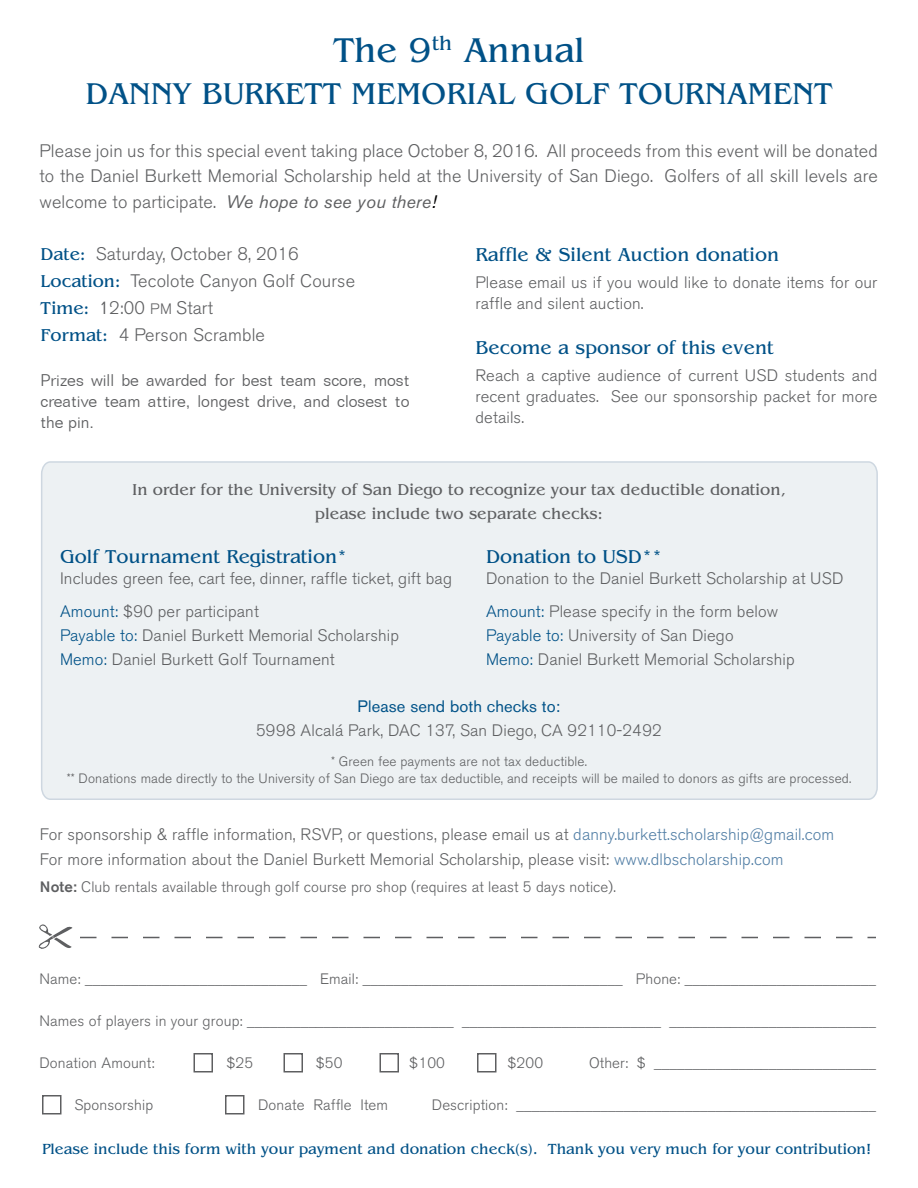
<style>
.page{position:relative;width:918px;height:1188px;background:#fff}
.page>*{position:absolute;margin:0;border:0;box-sizing:border-box;transform-origin:0 0}
.t1{font:36px "Benguiat";color:#005187}
.t2{font:31.5px "Benguiat";color:#005187}
.t3{font:19.5px "Benguiat";color:#005187}
.t4{font:300 18px/27px "Akzidenz Grotesk BE";letter-spacing:.01em;color:#5e5f61;text-align:justify}
.t5{font:300 16.5px/21px "Akzidenz Grotesk BE";letter-spacing:.01em;color:#5e5f61}
.t6{font:16.5px/24px "Benguiat";color:#5e5f61;text-align:center}
.t7{font:300 16.5px/21px "Folio BT";color:#5e5f61;text-align:justify}
.t8{font:16.5px "Akzidenz Grotesk BE";letter-spacing:.01em;color:#005288}
.t9{font:15.3px "Benguiat";color:#005187}
.t10{font:300 15px "Akzidenz Grotesk BE";letter-spacing:.01em;color:#5e5f61}
.t11{font:300 13.5px/16.5px "Akzidenz Grotesk BE";letter-spacing:.01em;color:#5e5f61;text-align:center}
.s1{font-weight:400;font-style:italic}
.s2{font-weight:400;font-style:italic;color:#000}
.s3{font-family:"Benguiat";font-weight:400;color:#005187}
.s4{font-family:"Folio BT"}
.s5{font-size:15px}
.s6{color:#005187}
.s7{color:#527fa6}
.s8{font-weight:500}
</style>
<div class="page">
<div style="left:41px;top:461px;width:837px;height:339px;background:#edf1f3"></div>
<svg style="left:38px;top:924px;width:35px;height:25px"></svg>
<svg style="left:80px;top:937px;width:796px;height:1px"></svg>
<div style="left:194px;top:1053px;width:19px;height:19px;border:2px solid #5e5f61"></div>
<div style="left:42px;top:1095px;width:20px;height:19px;border:2px solid #5e5f61"></div>
<div style="left:225px;top:1095px;width:19px;height:19px;border:2px solid #5e5f61"></div>
<div style="left:284px;top:1053px;width:19px;height:19px;border:2px solid #5e5f61"></div>
<div style="left:380px;top:1053px;width:19px;height:19px;border:2px solid #5e5f61"></div>
<div style="left:477px;top:1053px;width:19px;height:19px;border:2px solid #5e5f61"></div>
<h1 class="t1" style="left:333px;top:31px;width:253px">The 9<sup>th</sup> Annual</h1>
<h2 class="t2" style="left:85px;top:77px;width:749px">DANNY BURKETT MEMORIAL GOLF TOURNAMENT</h2>
<p class="t4" style="left:40px;top:138px;width:840px;line-height:25.5px">Please join us for this special event taking place October 8, 2016. All proceeds from this event will be donated to the Daniel Burkett Memorial Scholarship held at the University of San Diego. Golfers of all skill levels are welcome to participate. <span class="s1">We hope to see you there</span><span class="s2">!</span></p>
<p class="t4" style="left:40px;top:241px;width:316px;text-align:left"><span class="s3">Date:</span> Saturday, October 8, 2016<br><span class="s3">Location:</span> Tecolote Canyon Golf Course<br><span class="s3">Time:</span> <span class="s4">1</span>2:00 <span class="s5">PM</span> Start<br><span class="s3">Format:</span> 4 Person Scramble</p>
<p class="t7" style="left:40px;top:370px;width:370px">Prizes will be awarded for best team score, most creative team attire, longest drive, and closest to the pin.</p>
<p class="t3" style="left:476px;top:244px;width:305px">Raffle &amp; Silent Auction donation</p>
<p class="t5" style="left:476px;top:272px;width:403px">Please email us if you would like to donate items for our raffle and silent auction.</p>
<p class="t3" style="left:476px;top:337px;width:300px">Become a sponsor of this event</p>
<p class="t5" style="left:476px;top:365px;width:404px;text-align:justify">Reach a captive audience of current USD students and recent graduates. See our sponsorship packet for more details.</p>
<p class="t6" style="left:132px;top:478px;width:655px">In order for the University of San Diego to recognize your tax deductible donation, please include two separate checks:</p>
<p class="t3" style="left:60px;top:546px;width:289px">Golf Tournament Registration*</p>
<p class="t5" style="left:60px;top:562px;width:394px;line-height:33px">Includes green fee, cart fee, dinner, raffle ticket, gift bag<br><span class="s6">Amount:</span> $90 per participant</p>
<p class="t5" style="left:60px;top:623px;width:341px;line-height:24px"><span class="s6">Payable to:</span> Daniel Burkett Memorial Scholarship<br><span class="s6">Memo:</span> Daniel Burkett Golf Tournament</p>
<p class="t3" style="left:486px;top:546px;width:178px">Donation to USD**</p>
<p class="t5" style="left:486px;top:562px;width:359px;line-height:33px">Donation to the Daniel Burkett Scholarship at USD<br><span class="s6">Amount:</span> Please specify in the form below</p>
<p class="t5" style="left:486px;top:623px;width:310px;line-height:24px"><span class="s6">Payable to:</span> University of San Diego<br><span class="s6">Memo:</span> Daniel Burkett Memorial Scholarship</p>
<p class="t8" style="left:358px;top:697px;width:204px">Please send both checks to:</p>
<p class="t5" style="left:256px;top:721px;width:407px">5998 Alcalá Park, DAC 137, San Diego, CA 92110-2492</p>
<p class="t11" style="left:67px;top:754px;width:786px">* Green fee payments are not tax deductible.<br>** Donations made directly to the University of San Diego are tax deductible, and receipts will be mailed to donors as gifts are processed.</p>
<p class="t5" style="left:40px;top:822px;width:796px;line-height:25.5px">For sponsorship &amp; raffle information, RSVP, or questions, please email us at <span class="s7">danny.burkett.scholarship@gmail.com<br></span>For more information about the Daniel Burkett Memorial Scholarship, please visit: <span class="s7">www.dlbscholarship.com</span></p>
<p class="t10" style="left:40px;top:879px;width:577px"><span class="s8">Note:</span> Club rentals available through golf course pro shop (requires at least 5 days notice).</p>
<p class="t10" style="left:40px;top:970px;width:838px">Name: _____________________________ Email: __________________________________ Phone: _________________________</p>
<p class="t10" style="left:40px;top:1012px;width:838px">Names of players in your group: ___________________________ __________________________ ___________________________</p>
<p class="t10" style="left:40px;top:1054px;width:117px">Donation Amount:</p>
<p class="t10" style="left:226px;top:1054px;width:28px">$25</p>
<p class="t10" style="left:316px;top:1054px;width:28px">$50</p>
<p class="t10" style="left:409px;top:1054px;width:37px">$100</p>
<p class="t10" style="left:507px;top:1054px;width:37px">$200</p>
<p class="t10" style="left:589px;top:1054px;width:288px">Other: $ _____________________________</p>
<p class="t10" style="left:74px;top:1096px;width:81px">Sponsorship</p>
<p class="t10" style="left:258px;top:1096px;width:132px">Donate Raffle Item</p>
<p class="t10" style="left:432px;top:1096px;width:445px">Description: _______________________________________________</p>
<p class="t9" style="left:42px;top:1140px;width:831px">Please include this form with your payment and donation check(s). Thank you very much for your contribution!</p>
</div>
